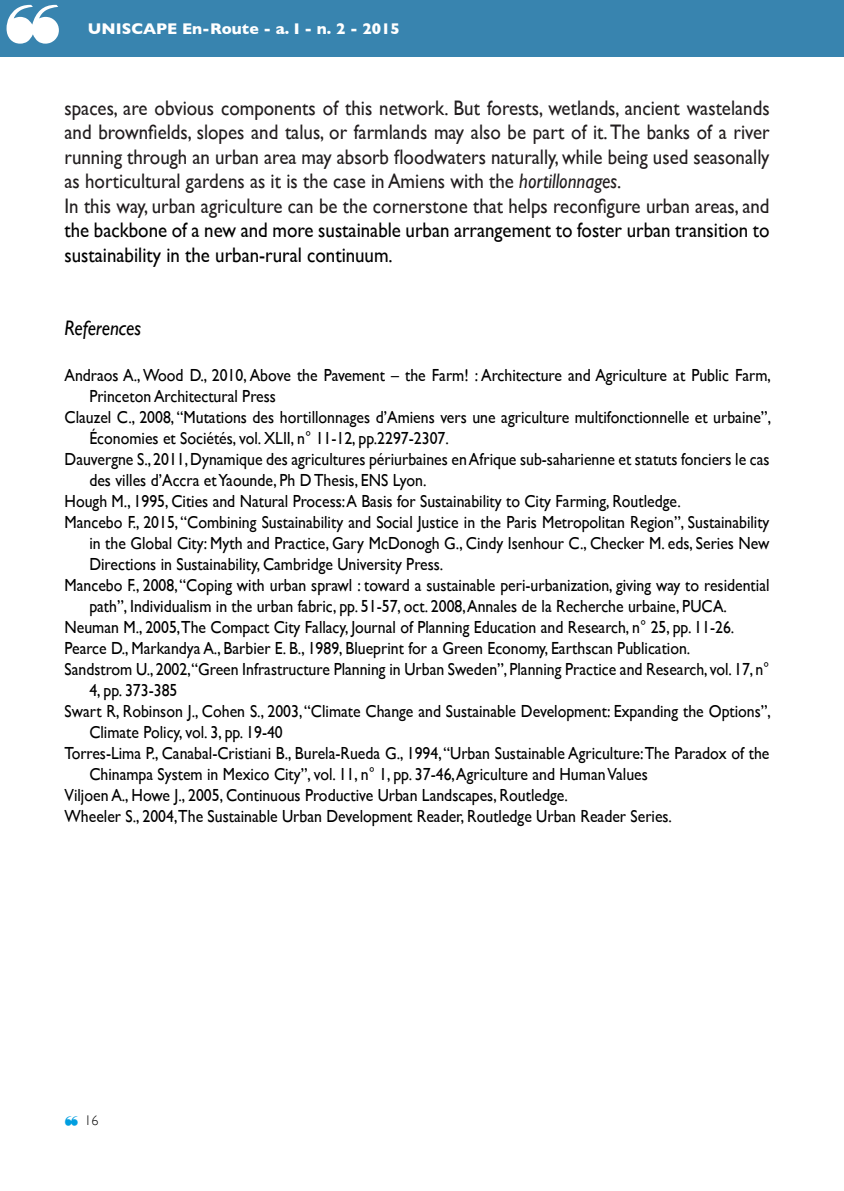
<style>
.page{position:relative;width:844px;height:1191px;background:#fff}
.page>*{position:absolute;margin:0;border:0;box-sizing:border-box;transform-origin:0 0}
.t1{font:21px/24.5px "Gill Sans";color:#221e1f;scale:.9 1}
.t2{font:21px/24.5px "Gill Sans";color:#000;scale:.9 1}
.t3{font:italic 21px "Gill Sans";color:#000;scale:.9 1}
.t4{font:17.5px "Gill Sans";color:#000;scale:.9 1}
.t5{font:700 15.75px "Gill Sans";color:#fff}
.t6{font:300 14px "Gill Sans";color:#000}
.s1{font-style:italic}
.s2{color:#009ee0}
</style>
<div class="page">
<div style="left:0;top:0;width:843px;height:57px;background:#3884af"></div>
<p class="t5" style="left:88px;top:19px;width:313px">UNISCAPE En-Route - a. I - n. 2 - 2015</p>
<p class="t1" style="left:64px;top:95px;width:784px">spaces, are obvious components of this network. But forests, wetlands, ancient wastelands and brownfields, slopes and talus, or farmlands may also be part of it. The banks of a river running through an urban area may absorb floodwaters naturally, while being used seasonally as horticultural gardens as it is the case in Amiens with the <span class="s1">hortillonnages</span>.<br>In this way, urban agriculture can be the cornerstone that helps reconfigure urban areas, and</p>
<p class="t2" style="left:64px;top:218px;width:784px">the backbone of a new and more sustainable urban arrangement to foster urban transition to sustainability in the urban-rural continuum.</p>
<p class="t3" style="left:64px;top:316px;width:87px">References</p>
<p class="t4" style="left:64px;top:365px;width:786px">Andraos A., Wood D., 2010, Above the Pavement – the Farm! : Architecture and Agriculture at Public Farm,</p>
<p class="t4" style="left:89px;top:386px;width:209px">Princeton Architectural Press</p>
<p class="t4" style="left:64px;top:407px;width:786px">Clauzel C., 2008, “Mutations des hortillonnages d’Amiens vers une agriculture multifonctionnelle et urbaine”,</p>
<p class="t4" style="left:89px;top:428px;width:401px">Économies et Sociétés, vol. XLII, n° 11-12, pp.2297-2307.</p>
<p class="t4" style="left:64px;top:449px;width:784px">Dauvergne S., 2011, Dynamique des agricultures périurbaines en Afrique sub-saharienne et statuts fonciers le cas</p>
<p class="t4" style="left:89px;top:470px;width:376px">des villes d’Accra et Yaounde, Ph D Thesis, ENS Lyon.</p>
<p class="t4" style="left:64px;top:491px;width:686px">Hough M., 1995, Cities and Natural Process: A Basis for Sustainability to City Farming, Routledge.</p>
<p class="t4" style="left:64px;top:512px;width:784px">Mancebo F., 2015, “Combining Sustainability and Social Justice in the Paris Metropolitan Region”, Sustainability</p>
<p class="t4" style="left:89px;top:533px;width:757px">in the Global City: Myth and Practice, Gary McDonogh G., Cindy Isenhour C., Checker M. eds, Series New</p>
<p class="t4" style="left:89px;top:554px;width:395px">Directions in Sustainability, Cambridge University Press.</p>
<p class="t4" style="left:64px;top:575px;width:784px">Mancebo F., 2008, “Coping with urban sprawl : toward a sustainable peri-urbanization, giving way to residential</p>
<p class="t4" style="left:89px;top:596px;width:709px">path”, Individualism in the urban fabric, pp. 51-57, oct. 2008, Annales de la Recherche urbaine, PUCA.</p>
<p class="t4" style="left:64px;top:617px;width:745px">Neuman M., 2005,The Compact City Fallacy, Journal of Planning Education and Research, n° 25, pp. 11-26.</p>
<p class="t4" style="left:64px;top:638px;width:696px">Pearce D., Markandya A., Barbier E. B., 1989, Blueprint for a Green Economy, Earthscan Publication.</p>
<p class="t4" style="left:64px;top:659px;width:784px">Sandstrom U., 2002,“Green Infrastructure Planning in Urban Sweden”, Planning Practice and Research, vol. 17, n°</p>
<p class="t4" style="left:89px;top:680px;width:99px">4, pp. 373-385</p>
<p class="t4" style="left:64px;top:701px;width:786px">Swart R, Robinson J., Cohen S., 2003, “Climate Change and Sustainable Development: Expanding the Options”,</p>
<p class="t4" style="left:89px;top:722px;width:216px">Climate Policy, vol. 3, pp. 19-40</p>
<p class="t4" style="left:64px;top:743px;width:784px">Torres-Lima P., Canabal-Cristiani B., Burela-Rueda G., 1994, “Urban Sustainable Agriculture: The Paradox of the</p>
<p class="t4" style="left:89px;top:764px;width:622px">Chinampa System in Mexico City”, vol. 11, n° 1, pp. 37-46, Agriculture and Human Values</p>
<p class="t4" style="left:64px;top:785px;width:561px">Viljoen A., Howe J., 2005, Continuous Productive Urban Landscapes, Routledge.</p>
<p class="t4" style="left:64px;top:806px;width:676px">Wheeler S., 2004,The Sustainable Urban Development Reader, Routledge Urban Reader Series.</p>
<p class="t6" style="left:64px;top:1112px;width:35px"><span class="s2">❝</span> 16</p>
</div>
